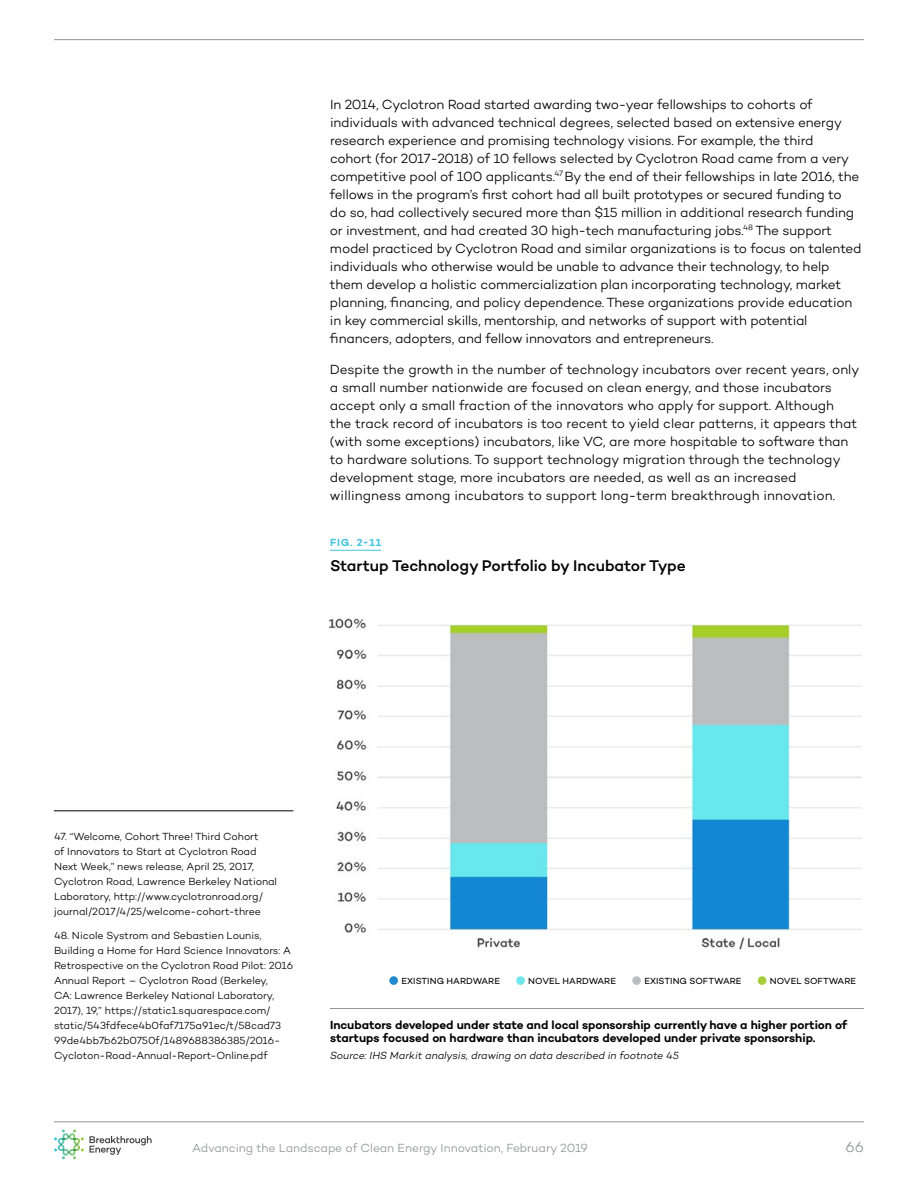
<style>
.page{position:relative;width:918px;height:1188px;background:#fff}
.page>*{position:absolute;margin:0;border:0;box-sizing:border-box;transform-origin:0 0}
.t1{font:500 15.75px "Campton";letter-spacing:-.005em;color:#000}
.t2{font:300 15px "Campton";color:#939598}
.t3{font:300 13.5px/18px "Campton";letter-spacing:-.01em;color:#000}
.t4{font:600 12px/12.8px "Campton";letter-spacing:-.005em;color:#000}
.t5{font:300 12px "Campton";letter-spacing:-.005em;color:#939598}
.t6{font:300 10.5px/15px "Campton";letter-spacing:-.005em;color:#000}
.t7{font:italic 300 10.5px "Campton";letter-spacing:-.005em;color:#000}
.t8{font:600 10.5px "Campton";color:#40c4e0}
.t9{font:9px "Campton";letter-spacing:.01em;color:#000}
</style>
<div class="page">
<hr style="left:54px;top:1121px;width:810px;height:1px;background:#939598">
<hr style="left:54px;top:39px;width:810px;height:1px;background:#939598">
<svg style="left:54px;top:1129px;width:98px;height:31px"></svg>
<hr style="left:54px;top:811px;width:239px;height:1px;background:#000">
<hr style="left:330px;top:550px;width:51px;height:1px;background:#40c4e0">
<hr style="left:330px;top:1008px;width:534px;height:1px;background:#939598">
<img style="left:328px;top:618px;width:534px;height:331px">
<div style="left:389px;top:976px;width:9px;height:9px;background:#2089d0;border-radius:50%"></div>
<div style="left:516px;top:976px;width:9px;height:9px;background:#6fe7ec;border-radius:50%"></div>
<div style="left:632px;top:976px;width:9px;height:9px;background:#bbbdbf;border-radius:50%"></div>
<div style="left:758px;top:976px;width:8px;height:9px;background:#a6ce39;border-radius:50%"></div>
<p class="t3" style="left:330px;top:95px;width:533px">In 2014, Cyclotron Road started awarding two-year fellowships to cohorts of individuals with advanced technical degrees, selected based on extensive energy research experience and promising technology visions. For example, the third<br>cohort (for 2017-2018) of 10 fellows selected by Cyclotron Road came from a very competitive pool of 100 applicants.<sup>47</sup> By the end of their fellowships in late 2016, the fellows in the program’s first cohort had all built prototypes or secured funding to<br>do so, had collectively secured more than $15 million in additional research funding or investment, and had created 30 high-tech manufacturing jobs.<sup>48</sup> The support model practiced by Cyclotron Road and similar organizations is to focus on talented individuals who otherwise would be unable to advance their technology, to help them develop a holistic commercialization plan incorporating technology, market planning, financing, and policy dependence. These organizations provide education in key commercial skills, mentorship, and networks of support with potential financers, adopters, and fellow innovators and entrepreneurs.</p>
<p class="t3" style="left:330px;top:360px;width:531px">Despite the growth in the number of technology incubators over recent years, only a small number nationwide are focused on clean energy, and those incubators accept only a small fraction of the innovators who apply for support. Although<br>the track record of incubators is too recent to yield clear patterns, it appears that (with some exceptions) incubators, like VC, are more hospitable to software than to hardware solutions. To support technology migration through the technology development stage, more incubators are needed, as well as an increased willingness among incubators to support long-term breakthrough innovation.</p>
<p class="t8" style="left:330px;top:535px;width:53px">FIG. 2-11</p>
<p class="t1" style="left:330px;top:556px;width:357px">Startup Technology Portfolio by Incubator Type</p>
<p class="t6" style="left:54px;top:828px;width:225px">47. “Welcome, Cohort Three! Third Cohort<br>of Innovators to Start at Cyclotron Road Next Week,” news release, April 25, 2017, Cyclotron Road, Lawrence Berkeley National Laboratory, http://www.cyclotronroad.org/ journal/2017/4/25/welcome-cohort-three</p>
<p class="t6" style="left:54px;top:927px;width:241px">48. Nicole Systrom and Sebastien Lounis, Building a Home for Hard Science Innovators: A Retrospective on the Cyclotron Road Pilot: 2016<br>Annual Report – Cyclotron Road (Berkeley,<br>CA: Lawrence Berkeley National Laboratory, 2017), 19,” https://static1.squarespace.com/ static/543fdfece4b0faf7175a91ec/t/58cad73<br>99de4bb7b62b0750f/1489688386385/2016- Cycloton-Road-Annual-Report-Online.pdf</p>
<p class="t9" style="left:401px;top:975px;width:100px">EXISTING HARDWARE</p>
<p class="t9" style="left:528px;top:975px;width:89px">NOVEL HARDWARE</p>
<p class="t9" style="left:644px;top:975px;width:99px">EXISTING SOFTWARE</p>
<p class="t9" style="left:770px;top:975px;width:88px">NOVEL SOFTWARE</p>
<p class="t4" style="left:330px;top:1018px;width:519px">Incubators developed under state and local sponsorship currently have a higher portion of startups focused on hardware than incubators developed under private sponsorship.</p>
<p class="t7" style="left:330px;top:1049px;width:350px">Source: IHS Markit analysis, drawing on data described in footnote 45</p>
<p class="t5" style="left:192px;top:1141px;width:397px">Advancing the Landscape of Clean Energy Innovation, February 2019</p>
<p class="t2" style="left:846px;top:1138px;width:20px">66</p>
</div>
